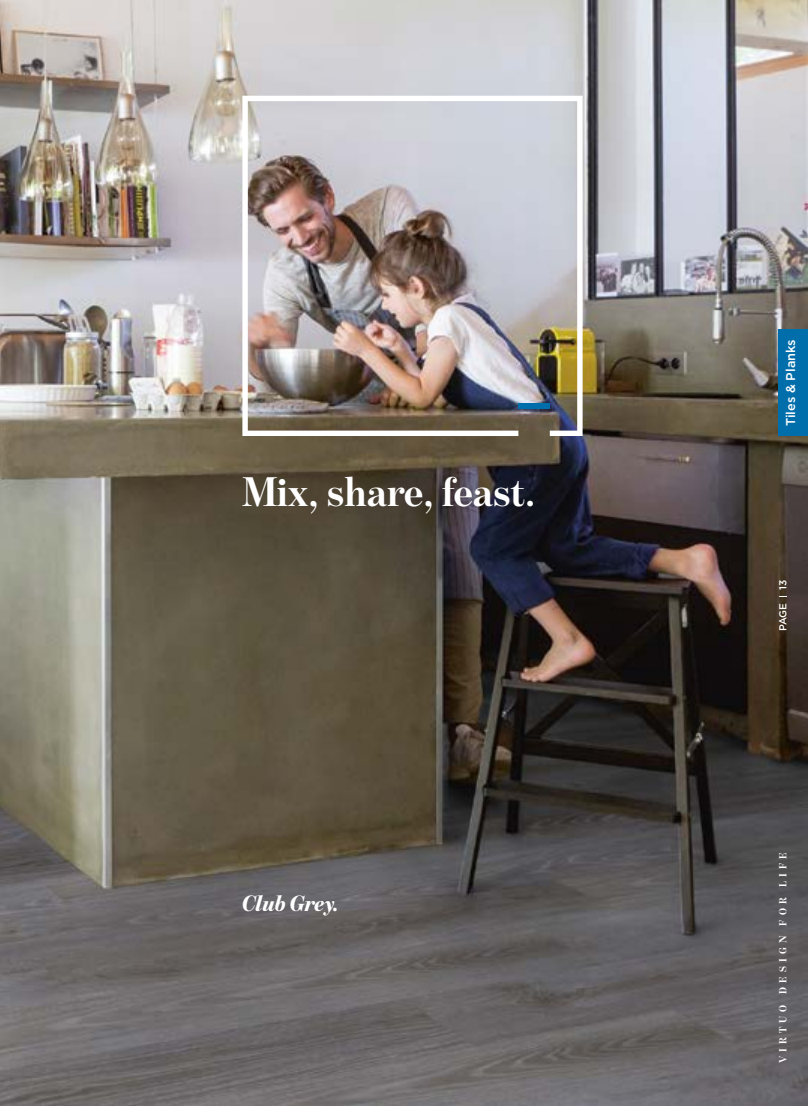
<style>
.page{position:relative;width:808px;height:1106px;background:#fff}
.page>*{position:absolute;margin:0;border:0;box-sizing:border-box;transform-origin:0 0}
.t1{font:700 42px "Benton Mod Disp";color:#fff}
.t2{font:italic 900 22.5px "Benton Mod Disp";letter-spacing:-.01em;color:#fff}
.t3{font:500 12.75px "Gotham HTF";color:#fff}
.t4{font:700 10.5px "Benton Mod Disp";letter-spacing:.4em;color:#fff}
.t5{font:500 10.2px "Gotham HTF";letter-spacing:-.02em;color:#fff}
</style>
<div class="page">
<img style="left:0;top:0;width:808px;height:1106px">
<img style="left:242px;top:96px;width:341px;height:340px">
<div style="left:778px;top:330px;width:30px;height:106px;background:#006eab"></div>
<h1 class="t1" style="left:242px;top:468px;width:295px">Mix, share, feast.</h1>
<h2 class="t2" style="left:242px;top:890px;width:98px">Club Grey.</h2>
<p class="t3" style="left:783px;top:426px;width:89px;rotate:-90deg">Tiles &amp; Planks</p>
<p class="t5" style="left:777px;top:590px;width:12px;rotate:-90deg">13</p>
<p class="t5" style="left:777px;top:631px;width:30px;rotate:-90deg">PAGE</p>
<p class="t4" style="left:777px;top:1063px;width:212px;rotate:-90deg">VIRTUO DESIGN FOR LIFE</p>
</div>
